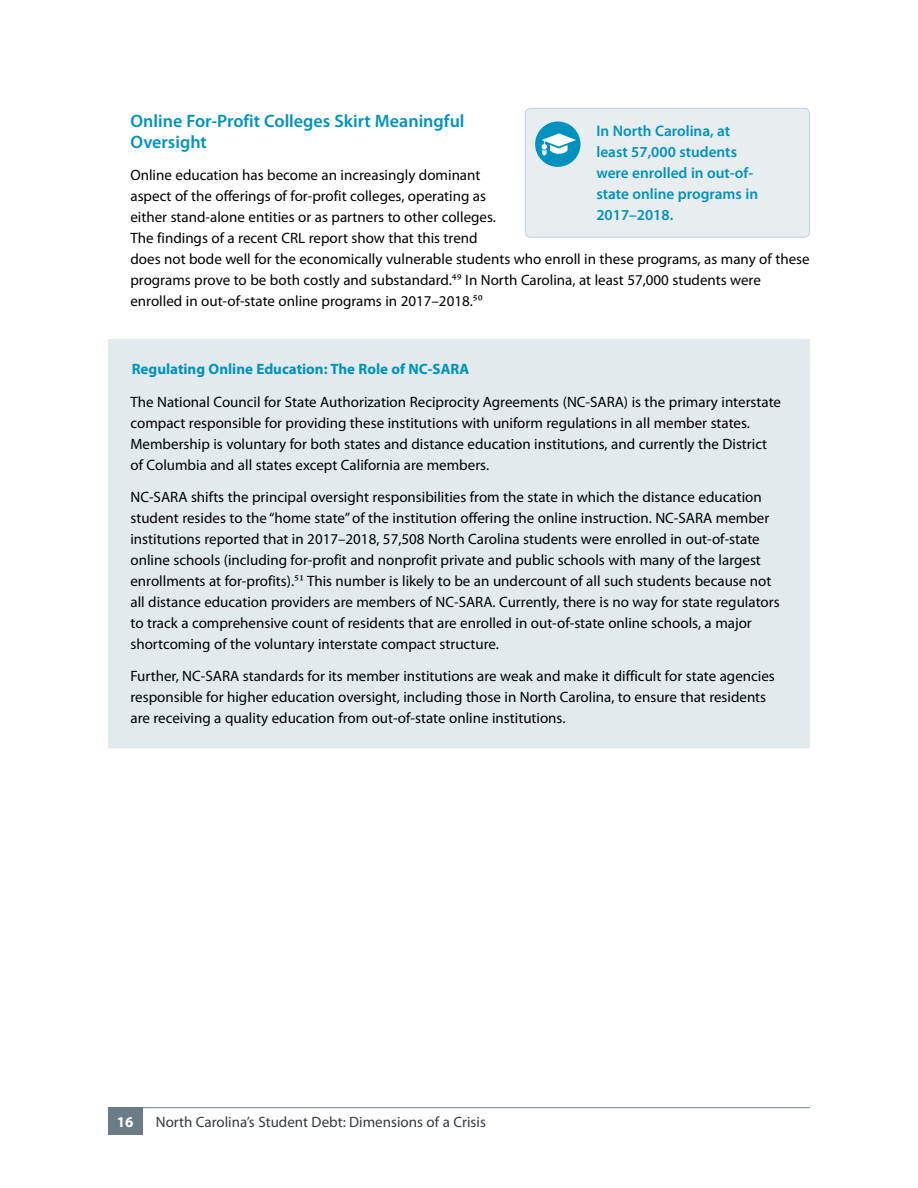
<style>
.page{position:relative;width:918px;height:1188px;background:#fff}
.page>*{position:absolute;margin:0;border:0;box-sizing:border-box;transform-origin:0 0}
.t1{font:600 18px/21px "Myriad Pro";color:#0092be}
.t2{font:600 15.3px/21px "Myriad Pro";color:#0092be}
.t3{font:15px/21px "Myriad Pro";color:#000}
.t4{font:15px "Myriad Pro";color:#333a42}
.t5{font:700 15px "Myriad Pro";color:#0092be}
.t6{font:700 15px "Myriad Pro";color:#fff}
.s1{font-family:"Adobe Jenson Pro"}
</style>
<div class="page">
<hr style="left:108px;top:1107px;width:702px;height:1px;background:#6a7d84">
<div style="left:108px;top:1108px;width:35px;height:27px;background:#6a7d84"></div>
<div style="left:525px;top:108px;width:285px;height:129px;background:#e8edf0;border-radius:5px"></div>
<div style="left:525px;top:108px;width:285px;height:130px;border:1px solid #bfd2d9;border-radius:5px"></div>
<div style="left:108px;top:339px;width:702px;height:409px;background:#e3eaee"></div>
<div style="left:535px;top:121px;width:46px;height:46px;background:#0092be;border-radius:50%"></div>
<svg style="left:542px;top:133px;width:34px;height:22px"></svg>
<p class="t1" style="left:130px;top:110px;width:336px">Online For-Profit Colleges Skirt Meaningful<br>Oversight</p>
<p class="t3" style="left:130px;top:164px;width:681px">Online education has become an increasingly dominant<br>aspect of the offerings of for-profit colleges, operating as<br>either stand-alone entities or as partners to other colleges.<br>The findings of a recent CRL report show that this trend<br>does not bode well for the economically vulnerable students who enroll in these programs, as many of these programs prove to be both costly and substandard.<span class="s1">49</span> In North Carolina, at least 57,000 students were enrolled in out-of-state online programs in 2017–2018.<span class="s1">50</span></p>
<p class="t2" style="left:596px;top:120px;width:163px">In North Carolina, at least 57,000 students were enrolled in out-of&shy;state online programs in<br>2017–2018.</p>
<p class="t5" style="left:132px;top:359px;width:339px">Regulating Online Education: The Role of NC-SARA</p>
<p class="t3" style="left:130px;top:391px;width:652px">The National Council for State Authorization Reciprocity Agreements (NC-SARA) is the primary interstate compact responsible for providing these institutions with uniform regulations in all member states.<br>Membership is voluntary for both states and distance education institutions, and currently the District of Columbia and all states except California are members.</p>
<p class="t3" style="left:130px;top:486px;width:651px">NC-SARA shifts the principal oversight responsibilities from the state in which the distance education student resides to the “home state” of the institution offering the online instruction. NC-SARA member institutions reported that in 2017–2018, 57,508 North Carolina students were enrolled in out-of-state online schools (including for-profit and nonprofit private and public schools with many of the largest enrollments at for-profits).<span class="s1">51</span> This number is likely to be an undercount of all such students because not all distance education providers are members of NC-SARA. Currently, there is no way for state regulators to track a comprehensive count of residents that are enrolled in out-of-state online schools, a major shortcoming of the voluntary interstate compact structure.</p>
<p class="t3" style="left:130px;top:665px;width:646px">Further, NC-SARA standards for its member institutions are weak and make it difficult for state agencies responsible for higher education oversight, including those in North Carolina, to ensure that residents are receiving a quality education from out-of-state online institutions.</p>
<p class="t6" style="left:117px;top:1112px;width:18px">16</p>
<p class="t4" style="left:156px;top:1113px;width:332px">North Carolina’s Student Debt: Dimensions of a Crisis</p>
</div>
